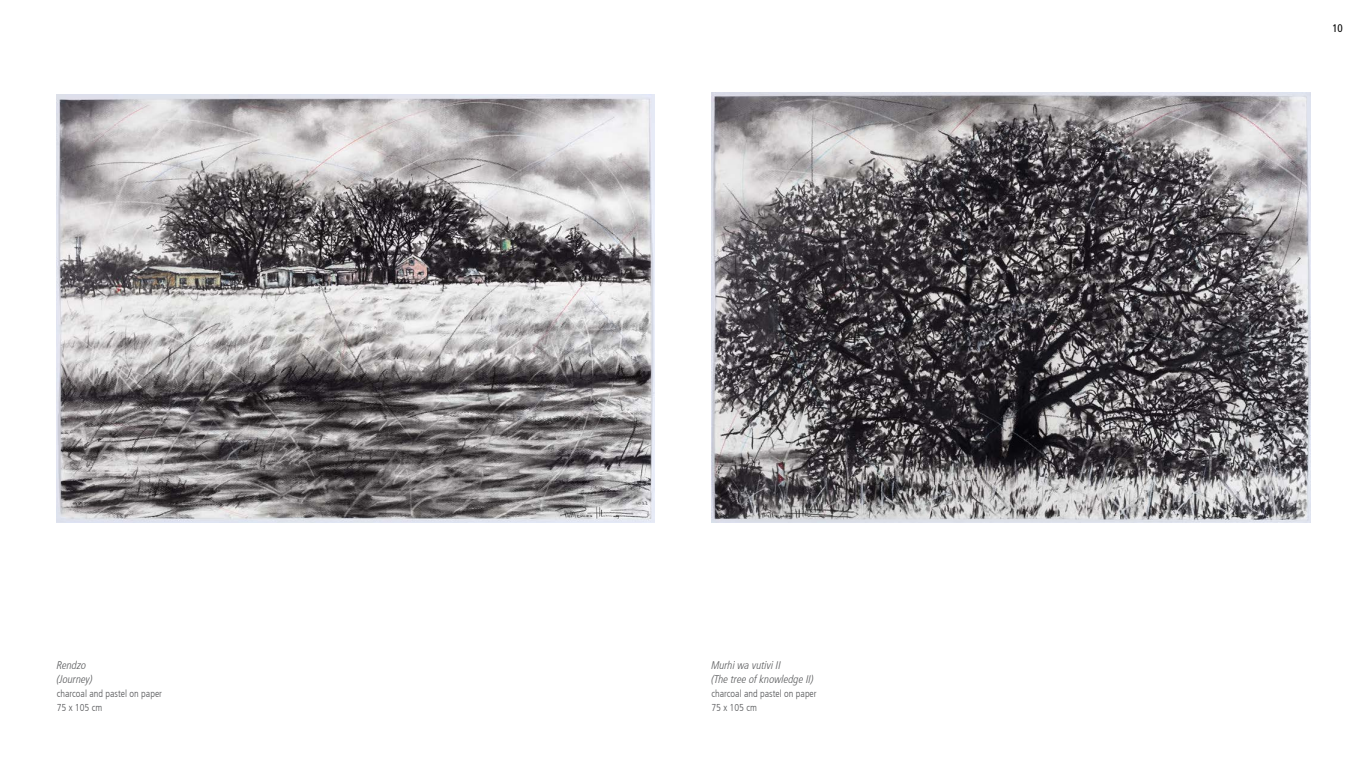
<style>
.page{position:relative;width:1366px;height:768px;background:#fff}
.page>*{position:absolute;margin:0;border:0;box-sizing:border-box;transform-origin:0 0}
.t1{font:italic 300 condensed 11px/14px "Frutiger LT Com";color:#58595b}
.t2{font:condensed 11px "Frutiger LT Com";color:#000}
.t3{font:300 condensed 10px/14px "Frutiger LT Com";color:#58595b}
</style>
<div class="page">
<img style="left:57px;top:95px;width:598px;height:428px">
<img style="left:711px;top:93px;width:599px;height:430px">
<p class="t1" style="left:57px;top:659px;width:38px">Rendzo (Journey)</p>
<p class="t3" style="left:57px;top:687px;width:107px">charcoal and pastel on paper<br>75 x 105 cm</p>
<p class="t1" style="left:711px;top:659px;width:104px">Murhi wa vutivi II<br>(The tree of knowledge II)</p>
<p class="t3" style="left:711px;top:687px;width:107px">charcoal and pastel on paper<br>75 x 105 cm</p>
<p class="t2" style="left:1332px;top:22px;width:12px">10</p>
</div>
